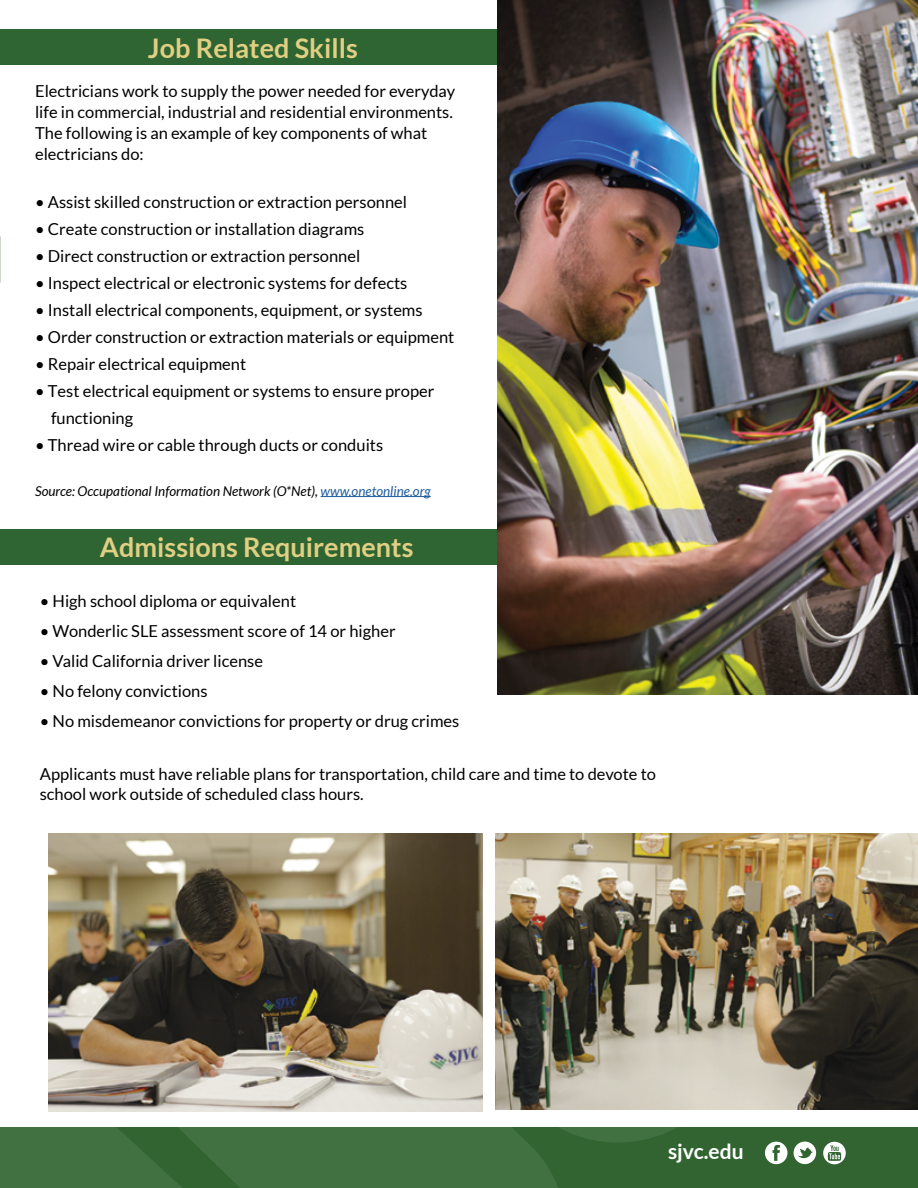
<style>
.page{position:relative;width:918px;height:1188px;background:#fff}
.page>*{position:absolute;margin:0;border:0;box-sizing:border-box;transform-origin:0 0}
.t1{font:700 27px "Lato";color:#e1cf83}
.t2{font:700 21px "Lato";color:#fff}
.t3{font:16.5px/21px "Lato";color:#000}
.t4{font:italic 13.5px "Lato";color:#000}
.s1{color:#215e9e}
</style>
<div class="page">
<div style="left:0;top:1128px;width:918px;height:60px;background:#316431"></div>
<svg style="left:0;top:1128px;width:675px;height:60px"></svg>
<div style="left:0;top:29px;width:778px;height:36px;background:#2f6532"></div>
<img style="left:0;top:0;width:1px;height:259px">
<div style="left:0;top:529px;width:497px;height:36px;background:#2f6532"></div>
<img style="left:497px;top:0;width:421px;height:694px">
<img style="left:496px;top:833px;width:422px;height:276px">
<img style="left:49px;top:833px;width:434px;height:279px">
<svg style="left:794px;top:1142px;width:22px;height:22px"></svg>
<svg style="left:765px;top:1142px;width:23px;height:22px"></svg>
<svg style="left:823px;top:1142px;width:23px;height:22px"></svg>
<hr style="left:321px;top:496px;width:110px;height:1px;background:#215e9e">
<p class="t1" style="left:148px;top:32px;width:211px">Job Related Skills</p>
<p class="t3" style="left:35px;top:80px;width:422px">Electricians work to supply the power needed for everyday life in commercial, industrial and residential environments.<br>The following is an example of key components of what electricians do:</p>
<p class="t3" style="left:35px;top:191px;width:374px">• Assist skilled construction or extraction personnel</p>
<p class="t3" style="left:35px;top:218px;width:331px">• Create construction or installation diagrams</p>
<p class="t3" style="left:35px;top:245px;width:327px">• Direct construction or extraction personnel</p>
<p class="t3" style="left:35px;top:272px;width:374px">• Inspect electrical or electronic systems for defects</p>
<p class="t3" style="left:35px;top:299px;width:389px">• Install electrical components, equipment, or systems</p>
<p class="t3" style="left:35px;top:326px;width:421px">• Order construction or extraction materials or equipment</p>
<p class="t3" style="left:35px;top:353px;width:213px">• Repair electrical equipment</p>
<p class="t3" style="left:51px;top:377px;width:385px;line-height:27px;text-indent:-16px">• Test electrical equipment or systems to ensure proper functioning</p>
<p class="t3" style="left:35px;top:434px;width:350px">• Thread wire or cable through ducts or conduits</p>
<p class="t4" style="left:35px;top:483px;width:397px">Source: Occupational Information Network (O*Net), <span class="s1">www.onetonline.org</span></p>
<p class="t1" style="left:100px;top:532px;width:315px">Admissions Requirements</p>
<p class="t3" style="left:40px;top:590px;width:258px">• High school diploma or equivalent</p>
<p class="t3" style="left:40px;top:620px;width:357px">• Wonderlic SLE assessment score of 14 or higher</p>
<p class="t3" style="left:40px;top:650px;width:225px">• Valid California driver license</p>
<p class="t3" style="left:40px;top:680px;width:169px">• No felony convictions</p>
<p class="t3" style="left:40px;top:710px;width:421px">• No misdemeanor convictions for property or drug crimes</p>
<p class="t3" style="left:40px;top:764px;width:618px;line-height:19.8px">Applicants must have reliable plans for transportation, child care and time to devote to school work outside of scheduled class hours.</p>
<p class="t2" style="left:668px;top:1140px;width:77px">sjvc.edu</p>
</div>
